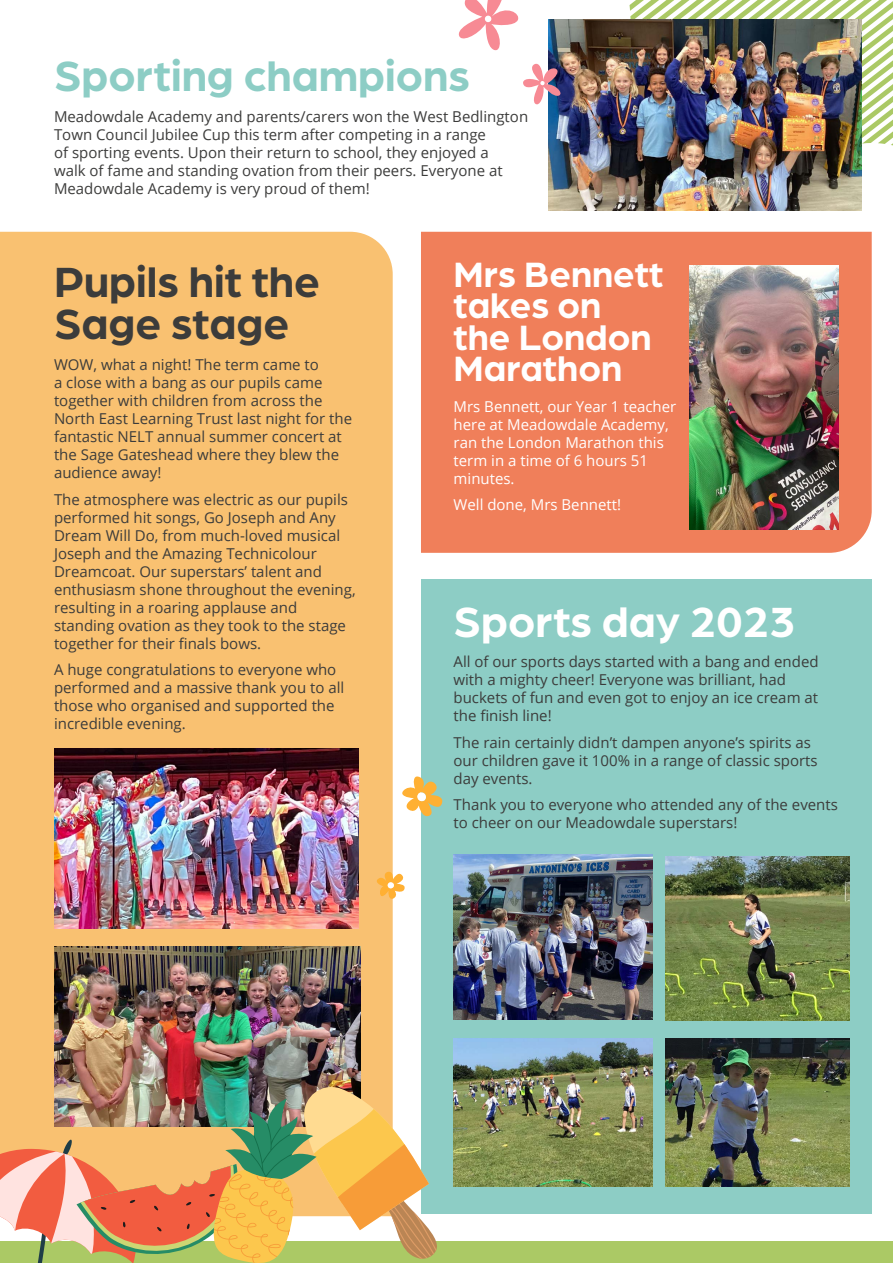
<style>
.page{position:relative;width:893px;height:1263px;background:#fff}
.page>*{position:absolute;margin:0;border:0;box-sizing:border-box;transform-origin:0 0}
.t1{font:700 45px/42px "Arboria";color:#3c3c3b}
.t2{font:700 45px "Arboria";color:#8dcdc5}
.t3{font:700 45px "Arboria";color:#fff}
.t4{font:700 37.5px/31.5px "Arboria";color:#fff}
.t5{font:15px/18px "Open Sans";color:#3c3c3b}
.t6{font:15px/18px "Open Sans";color:#fff}
</style>
<div class="page">
<div style="left:421px;top:232px;width:451px;height:321px;background:#f07f5a"></div>
<div style="left:0;top:232px;width:393px;height:851px;background:#f9c171"></div>
<img style="left:54px;top:748px;width:305px;height:180px">
<svg style="left:629px;top:0;width:264px;height:201px"></svg>
<img style="left:690px;top:266px;width:149px;height:263px">
<div style="left:421px;top:579px;width:451px;height:635px;background:#8dcdc5"></div>
<div style="left:0;top:1242px;width:893px;height:21px;background:#abc965"></div>
<svg style="left:458px;top:0;width:61px;height:51px"></svg>
<svg style="left:375px;top:870px;width:30px;height:30px"></svg>
<svg style="left:402px;top:776px;width:41px;height:41px"></svg>
<img style="left:548px;top:20px;width:313px;height:190px">
<svg style="left:523px;top:62px;width:41px;height:45px"></svg>
<img style="left:454px;top:855px;width:199px;height:164px">
<img style="left:453px;top:1038px;width:200px;height:148px">
<img style="left:666px;top:856px;width:183px;height:164px">
<img style="left:666px;top:1038px;width:183px;height:148px">
<img style="left:54px;top:946px;width:306px;height:137px">
<img style="left:0;top:1083px;width:438px;height:180px">
<h1 class="t2" style="left:54px;top:45px;width:417px">Sporting champions</h1>
<p class="t5" style="left:54px;top:107px;width:476px">Meadowdale Academy and parents/carers won the West Bedlington Town Council Jubilee Cup this term after competing in a range<br>of sporting events. Upon their return to school, they enjoyed a<br>walk of fame and standing ovation from their peers. Everyone at Meadowdale Academy is very proud of them!</p>
<h1 class="t1" style="left:54px;top:259px;width:268px">Pupils hit the<br>Sage stage</h1>
<p class="t5" style="left:54px;top:355px;width:300px">WOW, what a night! The term came to<br>a close with a bang as our pupils came together with children from across the North East Learning Trust last night for the fantastic NELT annual summer concert at the Sage Gateshead where they blew the audience away!</p>
<p class="t5" style="left:54px;top:490px;width:303px">The atmosphere was electric as our pupils performed hit songs, Go Joseph and Any Dream Will Do, from much-loved musical Joseph and the Amazing Technicolour Dreamcoat. Our superstars’ talent and enthusiasm shone throughout the evening, resulting in a roaring applause and standing ovation as they took to the stage together for their finals bows.</p>
<p class="t5" style="left:54px;top:660px;width:292px">A huge congratulations to everyone who performed and a massive thank you to all those who organised and supported the incredible evening.</p>
<h2 class="t4" style="left:454px;top:256px;width:211px">Mrs Bennett takes on the London<br>Marathon</h2>
<p class="t6" style="left:454px;top:397px;width:224px">Mrs Bennett, our Year 1 teacher here at Meadowdale Academy, ran the London Marathon this term in a time of 6 hours 51 minutes.</p>
<p class="t6" style="left:454px;top:495px;width:169px">Well done, Mrs Bennett!</p>
<h1 class="t3" style="left:453px;top:591px;width:343px">Sports day 2023</h1>
<p class="t5" style="left:453px;top:652px;width:367px">All of our sports days started with a bang and ended with a mighty cheer! Everyone was brilliant, had buckets of fun and even got to enjoy an ice cream at the finish line!</p>
<p class="t5" style="left:453px;top:733px;width:366px">The rain certainly didn’t dampen anyone’s spirits as our children gave it 100% in a range of classic sports day events.</p>
<p class="t5" style="left:453px;top:796px;width:386px">Thank you to everyone who attended any of the events to cheer on our Meadowdale superstars!</p>
</div>
